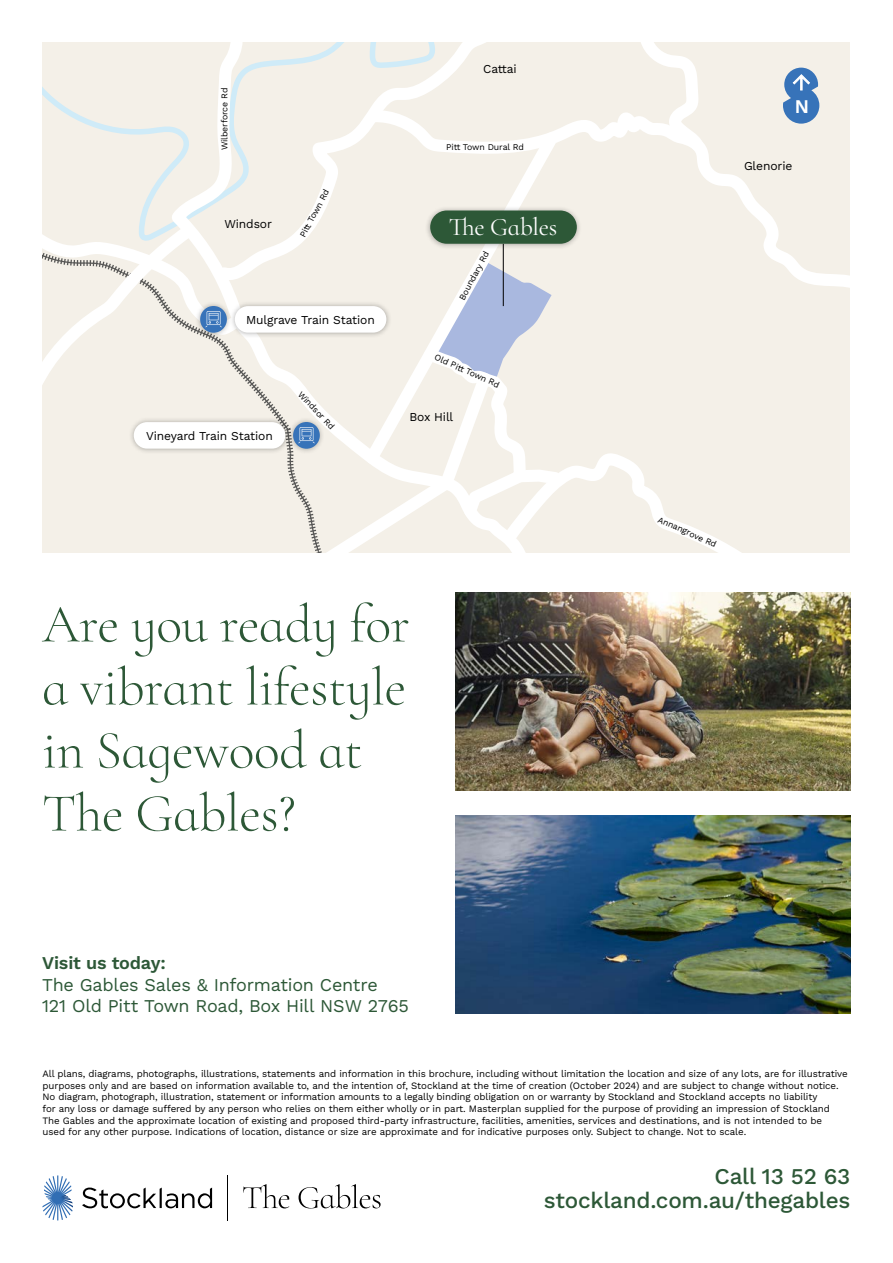
<style>
.page{position:relative;width:893px;height:1263px;background:#fff}
.page>*{position:absolute;margin:0;border:0;box-sizing:border-box;transform-origin:0 0}
.t1{font:300 54px/63px "Cormorant Infant";letter-spacing:-.01em;color:#2d5837}
.t2{font:25.2px "Cormorant Infant";letter-spacing:-.01em;color:#fff}
.t3{font:500 22.5px/24px "Work Sans";letter-spacing:-.01em;color:#2d5837;text-align:right}
.t4{font:600 19.35px "Work Sans";color:#fff}
.t5{font:18px/21.6px "Work Sans";letter-spacing:-.015em;color:#2d5837}
.t6{font:600 18px "Work Sans";letter-spacing:-.01em;color:#2d5837}
.t7{font:12px "Work Sans";letter-spacing:-.01em;color:#000}
.t8{font:9.75px/11.7px "Work Sans";letter-spacing:-.01em;color:#000}
.t9{font:8.7px "Work Sans";letter-spacing:-.01em;color:#000}
</style>
<div class="page">
<div style="left:43px;top:43px;width:807px;height:510px;background:#f4f0e8"></div>
<svg style="left:43px;top:88px;width:119px;height:128px"></svg>
<svg style="left:162px;top:126px;width:47px;height:90px"></svg>
<svg style="left:209px;top:43px;width:275px;height:173px"></svg>
<svg style="left:361px;top:105px;width:489px;height:183px"></svg>
<svg style="left:605px;top:43px;width:108px;height:117px"></svg>
<div style="left:425px;top:205px;width:157px;height:44px;background:#000;opacity:.3"></div>
<div style="left:430px;top:210px;width:147px;height:34px;background:#2d5837;border-radius:17px"></div>
<svg style="left:43px;top:216px;width:733px;height:337px"></svg>
<svg style="left:783px;top:68px;width:36px;height:56px"></svg>
<img style="left:455px;top:816px;width:395px;height:198px">
<img style="left:455px;top:592px;width:395px;height:198px">
<svg style="left:82px;top:1187px;width:130px;height:21px"></svg>
<svg style="left:43px;top:1175px;width:30px;height:45px"></svg>
<hr style="left:227px;top:1175px;width:1px;height:45px;background:#000">
<svg style="left:243px;top:1184px;width:46px;height:24px"></svg>
<svg style="left:299px;top:1184px;width:82px;height:24px"></svg>
<p class="t9" style="left:218px;top:150px;width:64px;rotate:-90deg">Wilberforce Rd</p>
<p class="t7" style="left:224px;top:215px;width:49px">Windsor</p>
<p class="t9" style="left:296px;top:234px;width:54px;rotate:-62deg">Pitt Town Rd</p>
<p class="t7" style="left:246px;top:311px;width:130px">Mulgrave Train Station</p>
<p class="t7" style="left:146px;top:427px;width:128px">Vineyard Train Station</p>
<p class="t9" style="left:304px;top:388px;width:50px;rotate:46deg">Windsor Rd</p>
<p class="t7" style="left:483px;top:60px;width:35px">Cattai</p>
<p class="t9" style="left:446px;top:141px;width:79px">Pitt Town Dural Rd</p>
<h2 class="t2" style="left:449px;top:212px;width:110px">The Gables</h2>
<p class="t9" style="left:456px;top:296px;width:55px;rotate:-62deg">Boundary Rd</p>
<p class="t9" style="left:438px;top:351px;width:72px;rotate:24deg">Old Pitt Town Rd</p>
<p class="t7" style="left:410px;top:407px;width:45px">Box Hill</p>
<h1 class="t1" style="left:42px;top:593px;width:369px">Are you ready for a vibrant lifestyle in Sagewood at<br>The Gables?</h1>
<h3 class="t6" style="left:42px;top:949px;width:125px">Visit us today:</h3>
<h3 class="t5" style="left:42px;top:973px;width:368px">The Gables Sales &amp; Information Centre<br>121 Old Pitt Town Road, Box Hill NSW 2765</h3>
<h3 class="t4" style="left:795px;top:91px;width:16px">N</h3>
<p class="t7" style="left:744px;top:156px;width:50px">Glenorie</p>
<p class="t9" style="left:661px;top:513px;width:65px;rotate:24deg">Annangrove Rd</p>
<p class="t8" style="left:43px;top:1067px;width:807px">All plans, diagrams, photographs, illustrations, statements and information in this brochure, including without limitation the location and size of any lots, are for illustrative purposes only and are based on information available to, and the intention of, Stockland at the time of creation (October 2024) and are subject to change without notice.<br>No diagram, photograph, illustration, statement or information amounts to a legally binding obligation on or warranty by Stockland and Stockland accepts no liability<br>for any loss or damage suffered by any person who relies on them either wholly or in part. Masterplan supplied for the purpose of providing an impression of Stockland The Gables and the approximate location of existing and proposed third-party infrastructure, facilities, amenities, services and destinations, and is not intended to be<br>used for any other purpose. Indications of location, distance or size are approximate and for indicative purposes only. Subject to change. Not to scale.</p>
<h3 class="t3" style="left:544px;top:1163px;width:308px">Call 13 52 63 stockland.com.au/thegables</h3>
</div>
